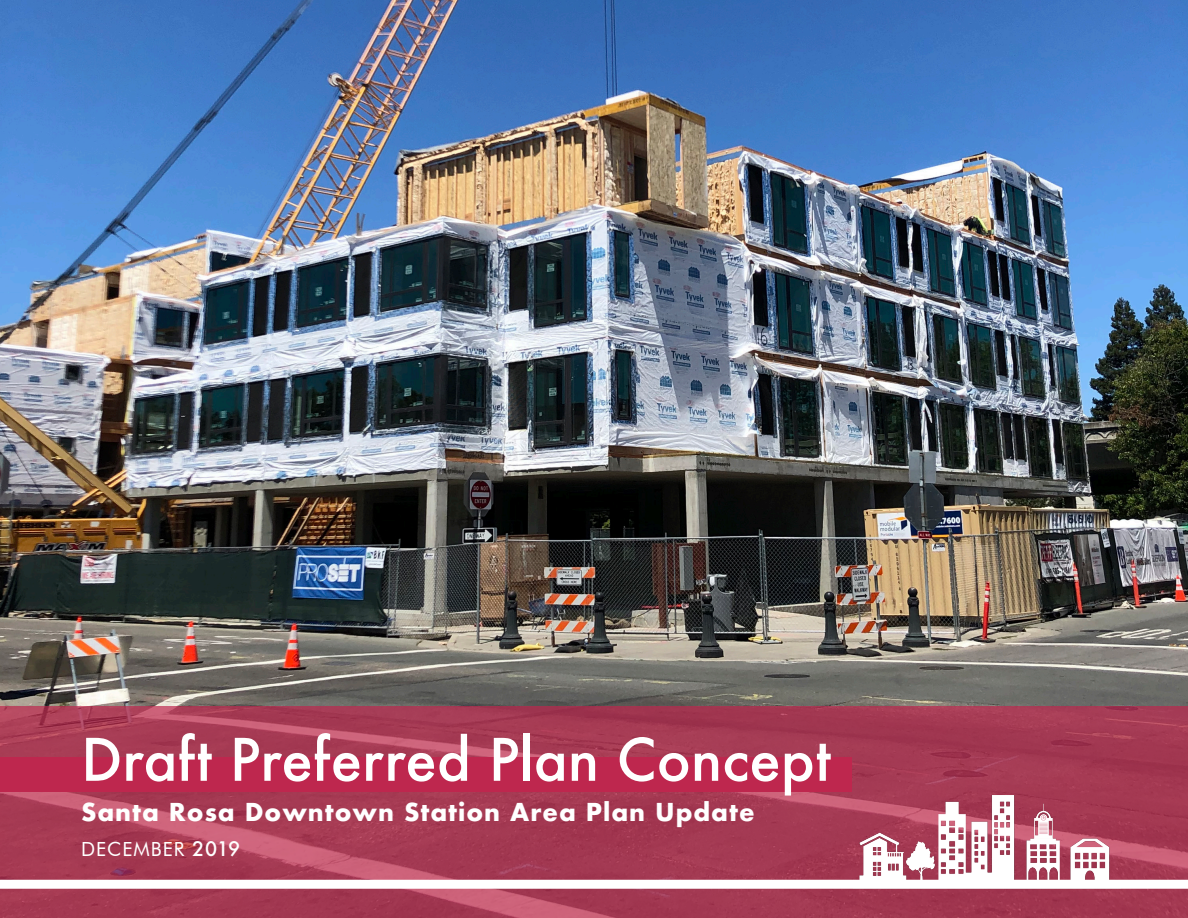
<style>
.page{position:relative;width:1188px;height:918px;background:#fff}
.page>*{position:absolute;margin:0;border:0;box-sizing:border-box;transform-origin:0 0}
.t1{font:500 57px "Futura";color:#fff}
.t2{font:700 24px "Futura";letter-spacing:.04em;color:#fff}
.t3{font:19.5px "Futura BT";letter-spacing:.05em;color:#fff}
.s1{font-family:"Futura";font-weight:500}
</style>
<div class="page">
<img style="left:0;top:0;width:1188px;height:706px">
<svg style="left:0;top:706px;width:1188px;height:212px;background:#a73d56"></svg>
<div style="left:0;top:757px;width:852px;height:35px;background:#be274e"></div>
<img style="left:853px;top:795px;width:267px;height:123px">
<div style="left:0;top:880px;width:1188px;height:9px;background:#fff"></div>
<p class="t1" style="left:81px;top:721px;width:752px">Draft Preferred Plan Concept</p>
<p class="t2" style="left:81px;top:795px;width:675px">Santa Rosa Downtown Station Area Plan Update</p>
<p class="t3" style="left:81px;top:837px;width:161px">DECEMBER <span class="s1">2019</span></p>
</div>
